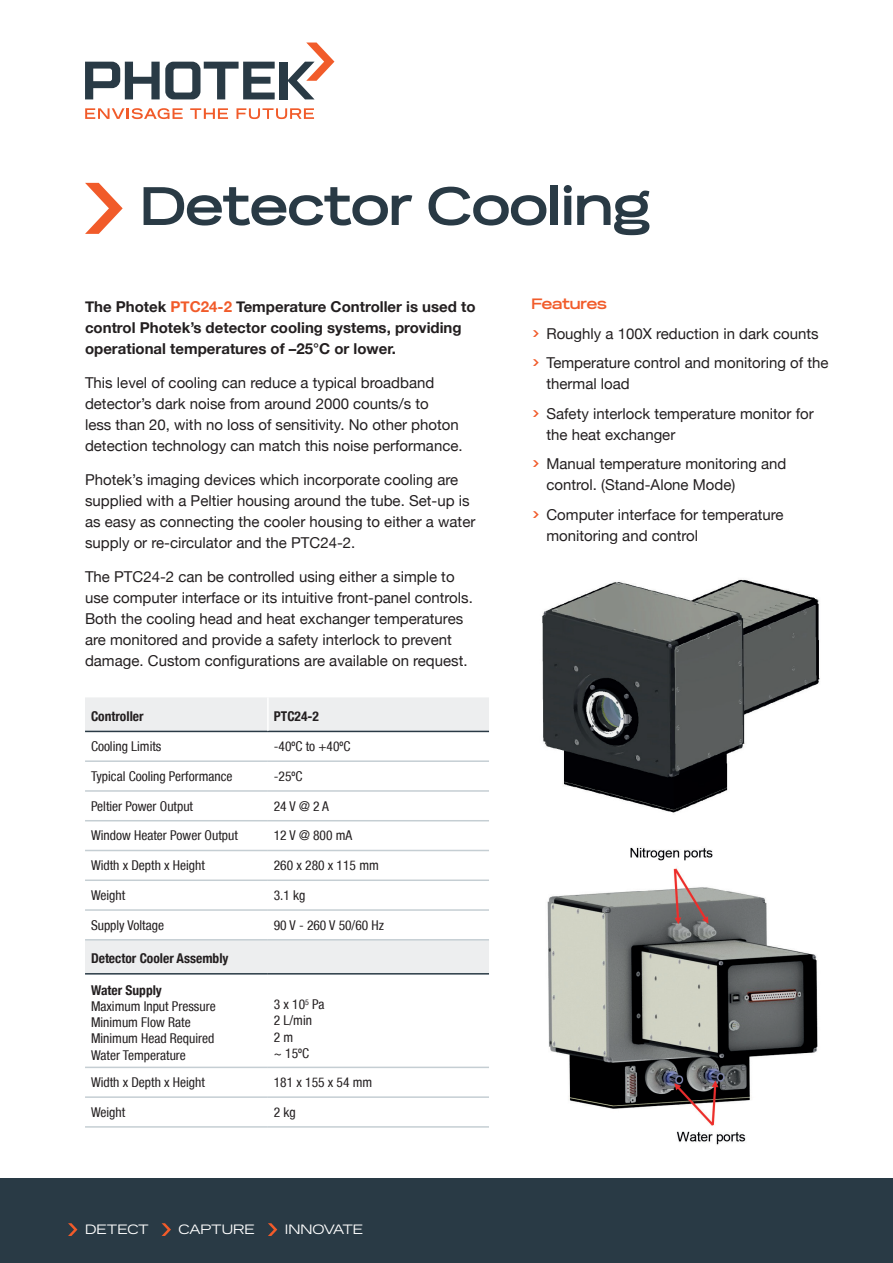
<style>
.page{position:relative;width:893px;height:1263px;background:#fff}
.page>*{position:absolute;margin:0;border:0;box-sizing:border-box;transform-origin:0 0}
.t1{font:700 54px "Reservation Wide";color:#293a45}
.t2{font:15px/21px "Helvetica Neue";color:#231f20}
.t3{font:700 15px/21px "Helvetica Neue";color:#231f20}
.t4{font:700 15px "Reservation Wide";letter-spacing:-.02em;color:#f15b2a}
.t5{font:condensed 13.5px/16.2px "Helvetica Neue";color:#231f20}
.t6{font:700 condensed 13.5px "Helvetica Neue";color:#231f20}
.t7{font:13.5px "Reservation Wide";color:#fff}
.s1{color:#f15b2a}
.s2{font-family:"Poppins";font-weight:500;color:#f15b2a}
</style>
<div class="page">
<div style="left:0;top:1178px;width:893px;height:85px;background:#293a45"></div>
<svg style="left:268px;top:1223px;width:9px;height:13px"></svg>
<svg style="left:162px;top:1223px;width:9px;height:13px"></svg>
<svg style="left:68px;top:1223px;width:9px;height:13px"></svg>
<svg style="left:85px;top:183px;width:38px;height:51px"></svg>
<svg style="left:85px;top:697px;width:404px;height:276px"></svg>
<hr style="left:85px;top:731px;width:183px;height:1px;background:#293a45">
<hr style="left:268px;top:731px;width:221px;height:1px;background:#293a45">
<hr style="left:85px;top:973px;width:183px;height:1px;background:#293a45">
<hr style="left:268px;top:973px;width:221px;height:1px;background:#293a45">
<hr style="left:85px;top:939px;width:183px;height:1px;background:#c5ced3">
<hr style="left:268px;top:939px;width:221px;height:1px;background:#c5ced3">
<hr style="left:85px;top:760px;width:183px;height:2px;background:#c5ced3">
<hr style="left:268px;top:760px;width:221px;height:2px;background:#c5ced3">
<hr style="left:85px;top:790px;width:183px;height:2px;background:#c5ced3">
<hr style="left:268px;top:790px;width:221px;height:2px;background:#c5ced3">
<hr style="left:85px;top:820px;width:183px;height:1px;background:#c5ced3">
<hr style="left:268px;top:820px;width:221px;height:1px;background:#c5ced3">
<hr style="left:85px;top:850px;width:183px;height:1px;background:#c5ced3">
<hr style="left:268px;top:850px;width:221px;height:1px;background:#c5ced3">
<hr style="left:85px;top:879px;width:183px;height:2px;background:#c5ced3">
<hr style="left:268px;top:879px;width:221px;height:2px;background:#c5ced3">
<hr style="left:85px;top:909px;width:183px;height:2px;background:#c5ced3">
<hr style="left:268px;top:909px;width:221px;height:2px;background:#c5ced3">
<hr style="left:85px;top:1066px;width:183px;height:2px;background:#c5ced3">
<hr style="left:268px;top:1066px;width:221px;height:2px;background:#c5ced3">
<hr style="left:85px;top:1096px;width:183px;height:2px;background:#c5ced3">
<hr style="left:268px;top:1096px;width:221px;height:2px;background:#c5ced3">
<hr style="left:85px;top:1126px;width:183px;height:2px;background:#c5ced3">
<hr style="left:268px;top:1126px;width:221px;height:2px;background:#c5ced3">
<hr style="left:267px;top:697px;width:2px;height:34px;background:#fff">
<img style="left:542px;top:579px;width:278px;height:566px">
<svg style="left:85px;top:62px;width:190px;height:37px"></svg>
<div style="left:279px;top:62px;width:8px;height:37px;background:#293a45"></div>
<svg style="left:287px;top:43px;width:47px;height:56px"></svg>
<svg style="left:85px;top:108px;width:98px;height:11px"></svg>
<svg style="left:190px;top:108px;width:38px;height:11px"></svg>
<svg style="left:237px;top:108px;width:77px;height:11px"></svg>
<h1 class="t1" style="left:140px;top:173px;width:512px">Detector Cooling</h1>
<p class="t3" style="left:85px;top:297px;width:392px">The Photek <span class="s1">PTC24-2</span> Temperature Controller is used to control Photek’s detector cooling systems, providing operational temperatures of –25°C or lower.</p>
<p class="t2" style="left:85px;top:373px;width:379px">This level of cooling can reduce a typical broadband detector’s dark noise from around 2000 counts/s to<br>less than 20, with no loss of sensitivity. No other photon detection technology can match this noise performance.</p>
<p class="t2" style="left:85px;top:470px;width:392px">Photek’s imaging devices which incorporate cooling are supplied with a Peltier housing around the tube. Set-up is as easy as connecting the cooler housing to either a water supply or re-circulator and the PTC24-2.</p>
<p class="t2" style="left:85px;top:567px;width:389px">The PTC24-2 can be controlled using either a simple to use computer interface or its intuitive front-panel controls.<br>Both the cooling head and heat exchanger temperatures are monitored and provide a safety interlock to prevent damage. Custom configurations are available on request.</p>
<p class="t6" style="left:91px;top:705px;width:54px">Controller</p>
<p class="t6" style="left:274px;top:705px;width:47px">PTC24-2</p>
<p class="t5" style="left:91px;top:738px;width:72px">Cooling Limits</p>
<p class="t5" style="left:274px;top:738px;width:78px">-40ºC to +40ºC</p>
<p class="t5" style="left:91px;top:768px;width:143px">Typical Cooling Performance</p>
<p class="t5" style="left:274px;top:768px;width:30px">-25ºC</p>
<p class="t5" style="left:91px;top:798px;width:104px">Peltier Power Output</p>
<p class="t5" style="left:274px;top:798px;width:57px">24 V @ 2 A</p>
<p class="t5" style="left:91px;top:827px;width:148px">Window Heater Power Output</p>
<p class="t5" style="left:274px;top:827px;width:80px">12 V @ 800 mA</p>
<p class="t5" style="left:91px;top:857px;width:115px">Width x Depth x Height</p>
<p class="t5" style="left:274px;top:857px;width:106px">260 x 280 x 115 mm</p>
<p class="t5" style="left:91px;top:887px;width:36px">Weight</p>
<p class="t5" style="left:274px;top:887px;width:33px">3.1 kg</p>
<p class="t5" style="left:91px;top:917px;width:75px">Supply Voltage</p>
<p class="t5" style="left:274px;top:917px;width:112px">90 V - 260 V 50/60 Hz</p>
<p class="t6" style="left:91px;top:947px;width:139px">Detector Cooler Assembly</p>
<p class="t6" style="left:91px;top:979px;width:72px">Water Supply</p>
<p class="t5" style="left:91px;top:998px;width:126px">Maximum Input Pressure<br>Minimum Flow Rate<br>Minimum Head Required<br>Water Temperature</p>
<p class="t5" style="left:274px;top:996px;width:52px">3 x 10<sup>5</sup> Pa<br>2 L/min<br>2 m<br>~ 15ºC</p>
<p class="t5" style="left:91px;top:1074px;width:115px">Width x Depth x Height</p>
<p class="t5" style="left:274px;top:1074px;width:100px">181 x 155 x 54 mm</p>
<p class="t5" style="left:91px;top:1104px;width:36px">Weight</p>
<p class="t5" style="left:274px;top:1104px;width:23px">2 kg</p>
<p class="t7" style="left:85px;top:1222px;width:65px">DETECT</p>
<p class="t7" style="left:179px;top:1222px;width:78px">CAPTURE</p>
<p class="t7" style="left:285px;top:1222px;width:80px">INNOVATE</p>
<p class="t4" style="left:531px;top:295px;width:77px">Features</p>
<p class="t2" style="left:531px;top:320px;width:298px;line-height:29.5px"><span class="s2">&gt;</span> Roughly a 100X reduction in dark counts <span class="s2">&gt;</span> Temperature control and monitoring of the</p>
<p class="t2" style="left:531px;top:370px;width:284px;line-height:29.5px;text-indent:15px">thermal load<br><span class="s2">&gt;</span> Safety interlock temperature monitor for</p>
<p class="t2" style="left:531px;top:421px;width:256px;line-height:29.5px;text-indent:15px">the heat exchanger<br><span class="s2">&gt;</span> Manual temperature monitoring and</p>
<p class="t2" style="left:531px;top:471px;width:254px;line-height:29.5px;text-indent:15px">control. (Stand-Alone Mode)<br><span class="s2">&gt;</span> Computer interface for temperature</p>
<p class="t2" style="left:546px;top:526px;width:153px">monitoring and control</p>
</div>
